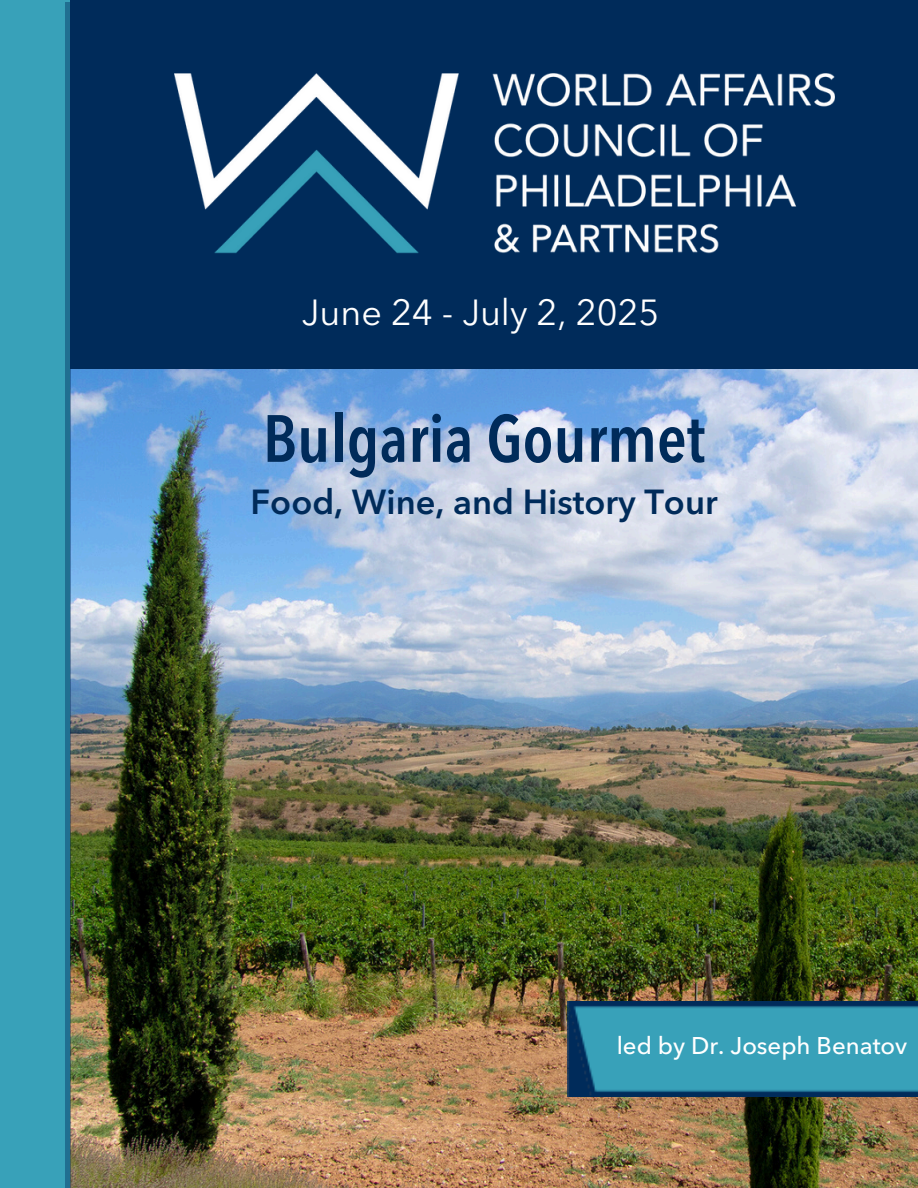
<style>
.page{position:relative;width:918px;height:1188px;background:#fff}
.page>*{position:absolute;margin:0;border:0;box-sizing:border-box;transform-origin:0 0}
.t1{font:600 condensed 66px "Avenir Next LT Pro";color:#002b5a}
.t2{font:36px "Avenir Next LT Pro";color:#fff}
.t3{font:600 34.5px "Avenir Next LT Pro";color:#002b5a}
.t4{font:500 24px "Avenir Next LT Pro";color:#fff}
</style>
<div class="page">
<div style="left:0;top:0;width:113px;height:1188px;background:#38a1b9"></div>
<div style="left:71px;top:0;width:847px;height:369px;background:#002b5a"></div>
<img style="left:175px;top:74px;width:660px;height:180px">
<img style="left:71px;top:369px;width:847px;height:819px">
<div style="left:65px;top:2px;width:5px;height:1186px;background:#206f91"></div>
<img style="left:567px;top:1002px;width:351px;height:94px">
<div style="left:618px;top:1019px;width:300px;height:60px;background:#38a1b9"></div>
<h3 class="t2" style="left:302px;top:298px;width:359px">June 24 - July 2, 2025</h3>
<p class="t1" style="left:263px;top:412px;width:444px">Bulgaria Gourmet</p>
<h1 class="t3" style="left:251px;top:488px;width:469px">Food, Wine, and History Tour</h1>
<h2 class="t4" style="left:617px;top:1036px;width:292px">led by Dr. Joseph Benatov</h2>
</div>
